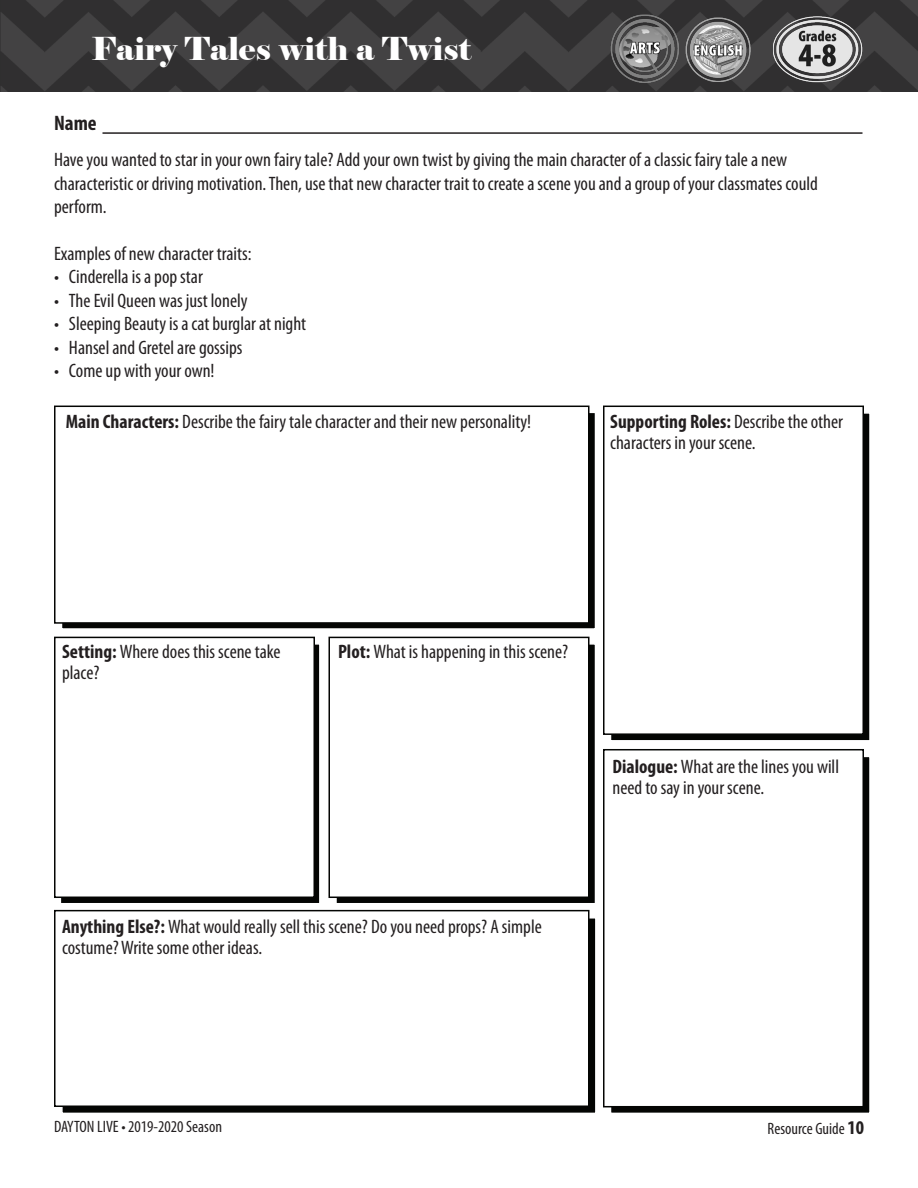
<style>
.page{position:relative;width:918px;height:1188px;background:#fff}
.page>*{position:absolute;margin:0;border:0;box-sizing:border-box;transform-origin:0 0}
.t1{font:31.5px "Elephant";color:#fff}
.t2{font:700 condensed 21px "Myriad Pro";color:#231f20}
.t3{font:condensed 19.5px/21px "Myriad Pro";color:#231f20}
.t4{font:condensed 16.5px "Myriad Pro";color:#231f20}
.s1{font-weight:700}
.s2{font-weight:700;font-size:19.5px}
</style>
<div class="page">
<div style="left:610px;top:756px;width:261px;height:358px;background:#040503;border:2px solid #fff"></div>
<div style="left:61px;top:917px;width:536px;height:197px;background:#040503;border:2px solid #fff"></div>
<div style="left:60px;top:643px;width:261px;height:261px;background:#040503;border:2px solid #fff"></div>
<div style="left:335px;top:643px;width:261px;height:261px;background:#040503;border:2px solid #fff"></div>
<div style="left:610px;top:412px;width:261px;height:330px;background:#040503;border:2px solid #fff"></div>
<div style="left:61px;top:412px;width:535px;height:218px;background:#040503;border:2px solid #fff"></div>
<img style="left:0;top:0;width:918px;height:92px">
<hr style="left:102px;top:132px;width:760px;height:2px;background:#231f20">
<div style="left:54px;top:406px;width:536px;height:218px;background:#fff;border:2px solid #040503"></div>
<div style="left:54px;top:910px;width:536px;height:197px;background:#fff;border:2px solid #040503"></div>
<div style="left:603px;top:406px;width:261px;height:329px;background:#fff;border:2px solid #040503"></div>
<div style="left:603px;top:749px;width:261px;height:358px;background:#fff;border:2px solid #040503"></div>
<div style="left:54px;top:637px;width:261px;height:261px;background:#fff;border:2px solid #040503"></div>
<div style="left:328px;top:637px;width:262px;height:261px;background:#fff;border:2px solid #040503"></div>
<img style="left:685px;top:17px;width:66px;height:64px">
<img style="left:610px;top:14px;width:69px;height:69px">
<img style="left:773px;top:16px;width:91px;height:66px">
<p class="t1" style="left:92px;top:29px;width:381px">Fairy Tales with a Twist</p>
<p class="t2" style="left:54px;top:110px;width:44px">Name</p>
<p class="t3" style="left:54px;top:148px;width:765px;line-height:23.4px">Have you wanted to star in your own fairy tale? Add your own twist by giving the main character of a classic fairy tale a new characteristic or driving motivation. Then, use that new character trait to create a scene you and a group of your classmates could perform.</p>
<p class="t3" style="left:54px;top:243px;width:199px">Examples of new character traits:</p>
<p class="t3" style="left:54px;top:266px;width:150px">• Cinderella is a pop star</p>
<p class="t3" style="left:54px;top:290px;width:195px">• The Evil Queen was just lonely</p>
<p class="t3" style="left:54px;top:313px;width:254px">• Sleeping Beauty is a cat burglar at night</p>
<p class="t3" style="left:54px;top:336px;width:190px">• Hansel and Gretel are gossips</p>
<p class="t3" style="left:54px;top:360px;width:162px">• Come up with your own!</p>
<p class="t3" style="left:66px;top:411px;width:467px"><span class="s1">Main Characters:</span> Describe the fairy tale character and their new personality!</p>
<p class="t3" style="left:610px;top:411px;width:234px"><span class="s1">Supporting Roles:</span> Describe the other characters in your scene.</p>
<p class="t3" style="left:62px;top:641px;width:220px"><span class="s1">Setting:</span> Where does this scene take place?</p>
<p class="t3" style="left:338px;top:641px;width:232px"><span class="s1">Plot:</span> What is happening in this scene?</p>
<p class="t3" style="left:613px;top:756px;width:228px"><span class="s1">Dialogue:</span> What are the lines you will need to say in your scene.</p>
<p class="t3" style="left:62px;top:916px;width:481px"><span class="s1">Anything Else?:</span> What would really sell this scene? Do you need props? A simple costume? Write some other ideas.</p>
<p class="t4" style="left:54px;top:1116px;width:170px">DAYTON LIVE • 2019-2020 Season</p>
<p class="t4" style="left:768px;top:1119px;width:98px">Resource Guide <span class="s2">10</span></p>
</div>
